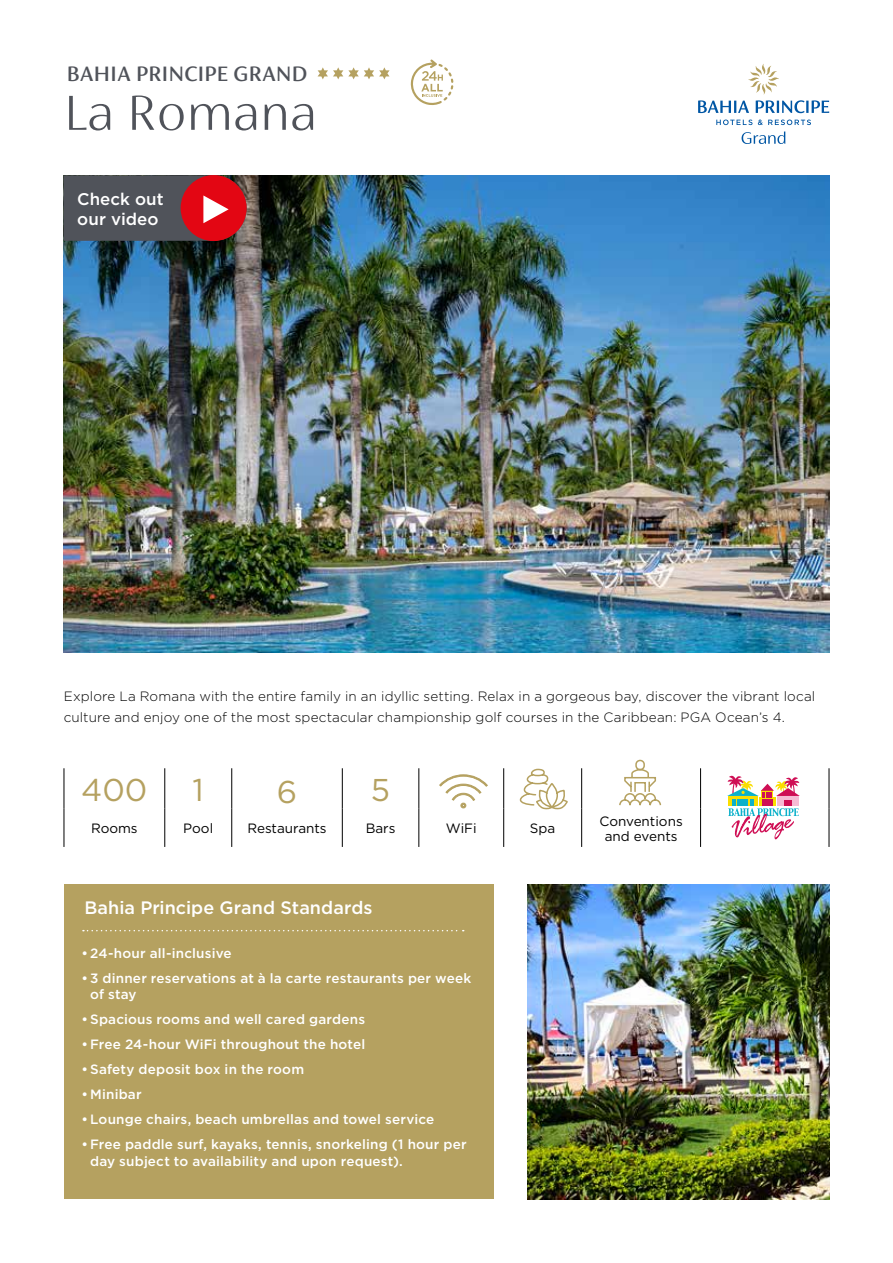
<style>
.page{position:relative;width:893px;height:1263px;background:#fff}
.page>*{position:absolute;margin:0;border:0;box-sizing:border-box;transform-origin:0 0}
.t1{font:200 55.5px "FS Siena";color:#50535a}
.t2{font:31.5px "Gotham";color:#b5a160}
.t3{font:500 23.25px "FS Siena";color:#50535a}
.t4{font:500 18px "Gotham";color:#fff}
.t5{font:500 16.8px/20.2px "Gotham";letter-spacing:.005em;color:#fff}
.t6{font:500 13.5px/16.5px "Gotham";letter-spacing:.015em;color:#fff}
.t7{font:300 13.5px/21px "Gotham";letter-spacing:.01em;color:#000}
.t8{font:13.5px/15px "Gotham";color:#000;text-align:center}
</style>
<div class="page">
<svg style="left:318px;top:67px;width:72px;height:12px"></svg>
<img style="left:63px;top:175px;width:766px;height:478px">
<svg style="left:63px;top:175px;width:184px;height:66px;background:#7a444c"></svg>
<hr style="left:64px;top:768px;width:1px;height:41px;background:#000">
<hr style="left:165px;top:768px;width:1px;height:41px;background:#000">
<hr style="left:231px;top:768px;width:1px;height:41px;background:#000">
<hr style="left:342px;top:768px;width:1px;height:41px;background:#000">
<hr style="left:419px;top:768px;width:1px;height:41px;background:#000">
<hr style="left:503px;top:768px;width:1px;height:41px;background:#000">
<hr style="left:581px;top:768px;width:1px;height:41px;background:#000">
<hr style="left:700px;top:768px;width:1px;height:41px;background:#000">
<hr style="left:829px;top:768px;width:1px;height:41px;background:#000">
<hr style="left:64px;top:809px;width:1px;height:38px;background:#000">
<hr style="left:165px;top:809px;width:1px;height:38px;background:#000">
<hr style="left:231px;top:809px;width:1px;height:38px;background:#000">
<hr style="left:342px;top:809px;width:1px;height:38px;background:#000">
<hr style="left:419px;top:809px;width:1px;height:38px;background:#000">
<hr style="left:503px;top:809px;width:1px;height:38px;background:#000">
<hr style="left:581px;top:809px;width:1px;height:38px;background:#000">
<hr style="left:700px;top:809px;width:1px;height:38px;background:#000">
<hr style="left:829px;top:809px;width:1px;height:38px;background:#000">
<svg style="left:519px;top:768px;width:49px;height:42px"></svg>
<svg style="left:619px;top:759px;width:43px;height:47px"></svg>
<svg style="left:439px;top:774px;width:49px;height:35px"></svg>
<svg style="left:727px;top:775px;width:73px;height:64px"></svg>
<svg style="left:698px;top:64px;width:131px;height:80px"></svg>
<div style="left:64px;top:884px;width:429px;height:315px;background:#b5a160"></div>
<svg style="left:83px;top:930px;width:381px;height:1px"></svg>
<img style="left:527px;top:884px;width:302px;height:315px">
<svg style="left:410px;top:59px;width:43px;height:46px"></svg>
<h3 class="t3" style="left:66px;top:61px;width:243px">BAHIA PRINCIPE GRAND</h3>
<h1 class="t1" style="left:63px;top:84px;width:255px">La Romana</h1>
<p class="t5" style="left:77px;top:188px;width:88px">Check out our video</p>
<p class="t7" style="left:64px;top:685px;width:753px">Explore La Romana with the entire family in an idyllic setting. Relax in a gorgeous bay, discover the vibrant local culture and enjoy one of the most spectacular championship golf courses in the Caribbean: PGA Ocean’s 4.</p>
<h2 class="t2" style="left:81px;top:770px;width:68px">400</h2>
<h2 class="t2" style="left:193px;top:770px;width:13px">1</h2>
<h2 class="t2" style="left:277px;top:772px;width:22px">6</h2>
<h2 class="t2" style="left:371px;top:770px;width:21px">5</h2>
<p class="t8" style="left:91px;top:821px;width:48px">Rooms</p>
<p class="t8" style="left:183px;top:821px;width:31px">Pool</p>
<p class="t8" style="left:247px;top:821px;width:81px">Restaurants</p>
<p class="t8" style="left:366px;top:821px;width:31px">Bars</p>
<p class="t8" style="left:446px;top:821px;width:32px">WiFi</p>
<p class="t8" style="left:530px;top:821px;width:27px">Spa</p>
<p class="t8" style="left:599px;top:813px;width:85px">Conventions and events</p>
<h3 class="t4" style="left:84px;top:896px;width:290px">Bahia Principe Grand Standards</h3>
<p class="t6" style="left:82px;top:945px;width:152px">•24-hour all-inclusive</p>
<p class="t6" style="left:90px;top:970px;width:383px;text-indent:-9px">•3 dinner reservations at à la carte restaurants per week of stay</p>
<p class="t6" style="left:82px;top:1011px;width:285px">•Spacious rooms and well cared gardens</p>
<p class="t6" style="left:82px;top:1036px;width:285px">•Free 24-hour WiFi throughout the hotel</p>
<p class="t6" style="left:82px;top:1061px;width:224px">•Safety deposit box in the room</p>
<p class="t6" style="left:82px;top:1086px;width:62px">•Minibar</p>
<p class="t6" style="left:82px;top:1111px;width:354px">•Lounge chairs, beach umbrellas and towel service</p>
<p class="t6" style="left:90px;top:1136px;width:378px;text-indent:-9px">•Free paddle surf, kayaks, tennis, snorkeling (1 hour per day subject to availability and upon request).</p>
</div>
